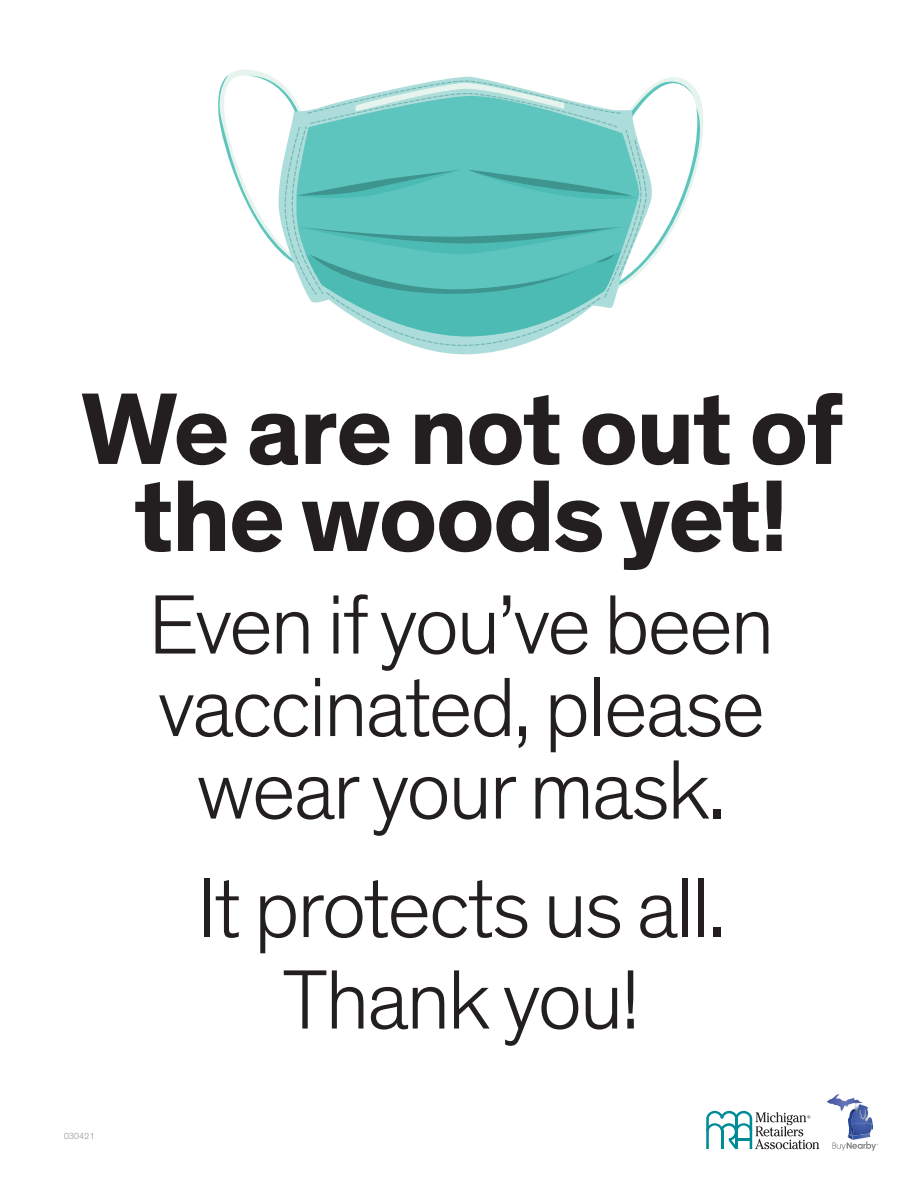
<style>
.page{position:relative;width:918px;height:1188px;background:#fff}
.page>*{position:absolute;margin:0;border:0;box-sizing:border-box;transform-origin:0 0}
.t1{font:700 103.5px/87px "Theinhardt";letter-spacing:-.02em;color:#231f20;text-align:center}
.t2{font:300 85.5px/82.5px "Theinhardt";letter-spacing:-.02em;color:#231f20;text-align:center}
.t3{font:300 9px "Theinhardt";letter-spacing:-.02em;color:#95979a}
</style>
<div class="page">
<svg style="left:415px;top:346px;width:103px;height:9px"></svg>
<svg style="left:218px;top:69px;width:485px;height:277px"></svg>
<svg style="left:706px;top:1111px;width:113px;height:38px"></svg>
<svg style="left:827px;top:1094px;width:51px;height:57px"></svg>
<p class="t1" style="left:80px;top:388px;width:765px">We are not out of the woods yet!</p>
<p class="t2" style="left:148px;top:585px;width:627px">Even if you’ve been vaccinated, please wear your mask.</p>
<p class="t3" style="left:64px;top:1131px;width:32px">030421</p>
<p class="t2" style="left:197px;top:864px;width:530px;line-height:91.5px">It protects us all.<br>Thank you!</p>
</div>
